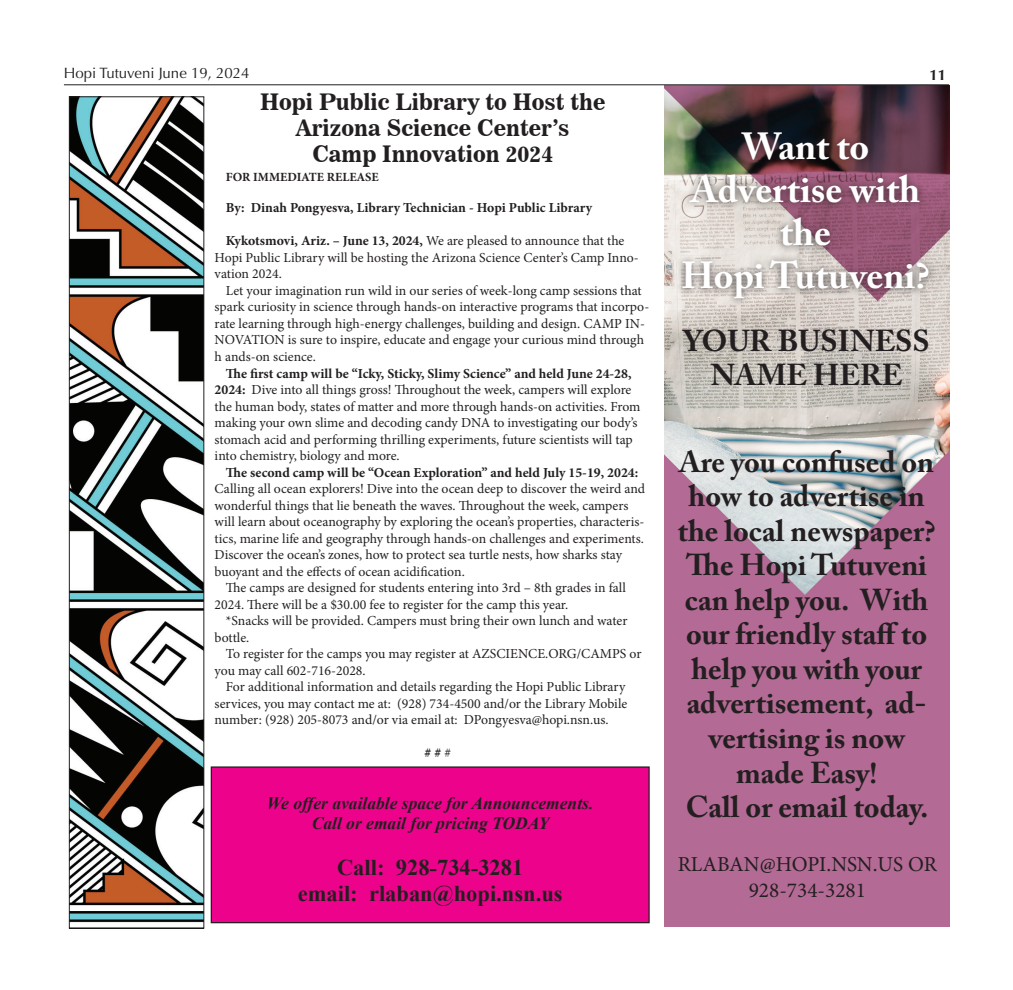
<style>
.page{position:relative;width:1013px;height:990px;background:#fff}
.page>*{position:absolute;margin:0;border:0;box-sizing:border-box;transform-origin:0 0}
.t1{font:700 37.5px/43.1px "Adobe Caslon Pro";color:#fff;text-align:center}
.t2{font:700 30px/34.5px "Adobe Caslon Pro";color:#231f20;text-align:center}
.t3{font:22.5px/25.9px "News 706 BT Bold C";color:#231f20;text-align:center}
.t4{font:700 22.5px/25.9px "Times New Roman";color:#231f20;text-align:center}
.t5{font:21.25px/25.5px "Minion Pro";color:#231f20;text-align:center}
.t6{font:italic 700 17.5px/20.1px "Times New Roman";color:#231f20;text-align:center}
.t7{font:15px "Optima";color:#231f20}
.t8{font:700 15px "Optima";color:#231f20}
.t9{font:13.75px/16.5px "Minion Pro";color:#231f20}
.t10{font:700 13.75px "Minion Pro";color:#231f20}
.t11{font:700 12.5px "Minion Pro";color:#231f20}
.s1{font-weight:700}
.s2{font-weight:400}
</style>
<div class="page">
<img style="left:664px;top:85px;width:285px;height:840px">
<div style="left:675px;top:124px;width:261px;height:183px;background:#231f20;opacity:.75"></div>
<div style="left:211px;top:766px;width:438px;height:156px;background:#ed028c"></div>
<hr style="left:64px;top:84px;width:885px;height:1px;background:#231f20">
<img style="left:71px;top:98px;width:131px;height:825px">
<div style="left:69px;top:96px;width:135px;height:832px;border:1px solid #231f20"></div>
<p class="t7" style="left:64px;top:64px;width:187px">Hopi Tutuveni June 19, 2024</p>
<p class="t8" style="left:929px;top:66px;width:18px">11</p>
<h3 class="t3" style="left:260px;top:89px;width:347px">Hopi Public Library to Host the<br>Arizona Science Center’s<br>Camp Innovation 2024</h3>
<h1 class="t1" style="left:681px;top:124px;width:250px">Want to<br>Advertise with the<br>Hopi Tutuveni?</h1>
<h2 class="t2" style="left:684px;top:323px;width:247px">YOUR BUSINESS<br>NAME HERE</h2>
<p class="t11" style="left:226px;top:168px;width:154px">FOR IMMEDIATE RELEASE</p>
<p class="t10" style="left:226px;top:198px;width:368px">By: Dinah Pongyesva, Library Technician - Hopi Public Library</p>
<p class="t9" style="left:215px;top:233px;width:425px;text-indent:11px"><span class="s1">Kykotsmovi, Ariz. – June 13, 2024,</span> We are pleased to announce that the<br>Hopi Public Library will be hosting the Arizona Science Center’s Camp Inno&shy;vation 2024.</p>
<p class="t9" style="left:215px;top:282px;width:436px;text-indent:11px">Let your imagination run wild in our series of week-long camp sessions that spark curiosity in science through hands-on interactive programs that incorpo&shy;rate learning through high-energy challenges, building and design. CAMP IN-NOVATION is sure to inspire, educate and engage your curious mind through h ands-on science.</p>
<p class="t9" style="left:215px;top:365px;width:427px;text-indent:11px"><span class="s1">The first camp will be “Icky, Sticky, Slimy Science” and held June 24-28, 2024:</span> Dive into all things gross! Throughout the week, campers will explore the human body, states of matter and more through hands-on activities. From making your own slime and decoding candy DNA to investigating our body’s stomach acid and performing thrilling experiments, future scientists will tap into chemistry, biology and more.</p>
<p class="t10" style="left:226px;top:462px;width:414px">The second camp will be “Ocean Exploration” and held July 15-19, 2024:</p>
<p class="t9" style="left:215px;top:480px;width:432px">Calling all ocean explorers! Dive into the ocean deep to discover the weird and wonderful things that lie beneath the waves. Throughout the week, campers will learn about oceanography by exploring the ocean’s properties, characteris&shy;tics, marine life and geography through hands-on challenges and experiments.<br>Discover the ocean’s zones, how to protect sea turtle nests, how sharks stay buoyant and the effects of ocean acidification.</p>
<p class="t9" style="left:215px;top:579px;width:413px;text-indent:11px">The camps are designed for students entering into 3rd – 8th grades in fall<br>2024. There will be a $30.00 fee to register for the camp this year.</p>
<p class="t9" style="left:215px;top:612px;width:414px;text-indent:11px">*Snacks will be provided. Campers must bring their own lunch and water bottle.</p>
<p class="t9" style="left:215px;top:645px;width:428px;text-indent:11px">To register for the camps you may register at AZSCIENCE.ORG/CAMPS or you may call 602-716-2028.</p>
<p class="t9" style="left:215px;top:678px;width:414px;text-indent:11px">For additional information and details regarding the Hopi Public Library services, you may contact me at: (928) 734-4500 and/or the Library Mobile number: (928) 205-8073 and/or via email at: DPongyesva@hopi.nsn.us.</p>
<p class="t10" style="left:424px;top:743px;width:28px"># # <span class="s2">#</span></p>
<h2 class="t2" style="left:677px;top:444px;width:259px">Are you confused on how to advertise in the local newspaper?<br>The Hopi Tutuveni can help you. With our friendly staff to help you with your advertisement, ad&shy;vertising is now made Easy!<br>Call or email today.</h2>
<h3 class="t5" style="left:677px;top:851px;width:261px">RLABAN@HOPI.NSN.US OR<br>928-734-3281</h3>
<p class="t6" style="left:267px;top:792px;width:328px">We offer available space for Announcements.<br>Call or email for pricing TODAY</p>
<h3 class="t4" style="left:298px;top:853px;width:266px">Call: 928-734-3281<br>email: rlaban@hopi.nsn.us</h3>
</div>
